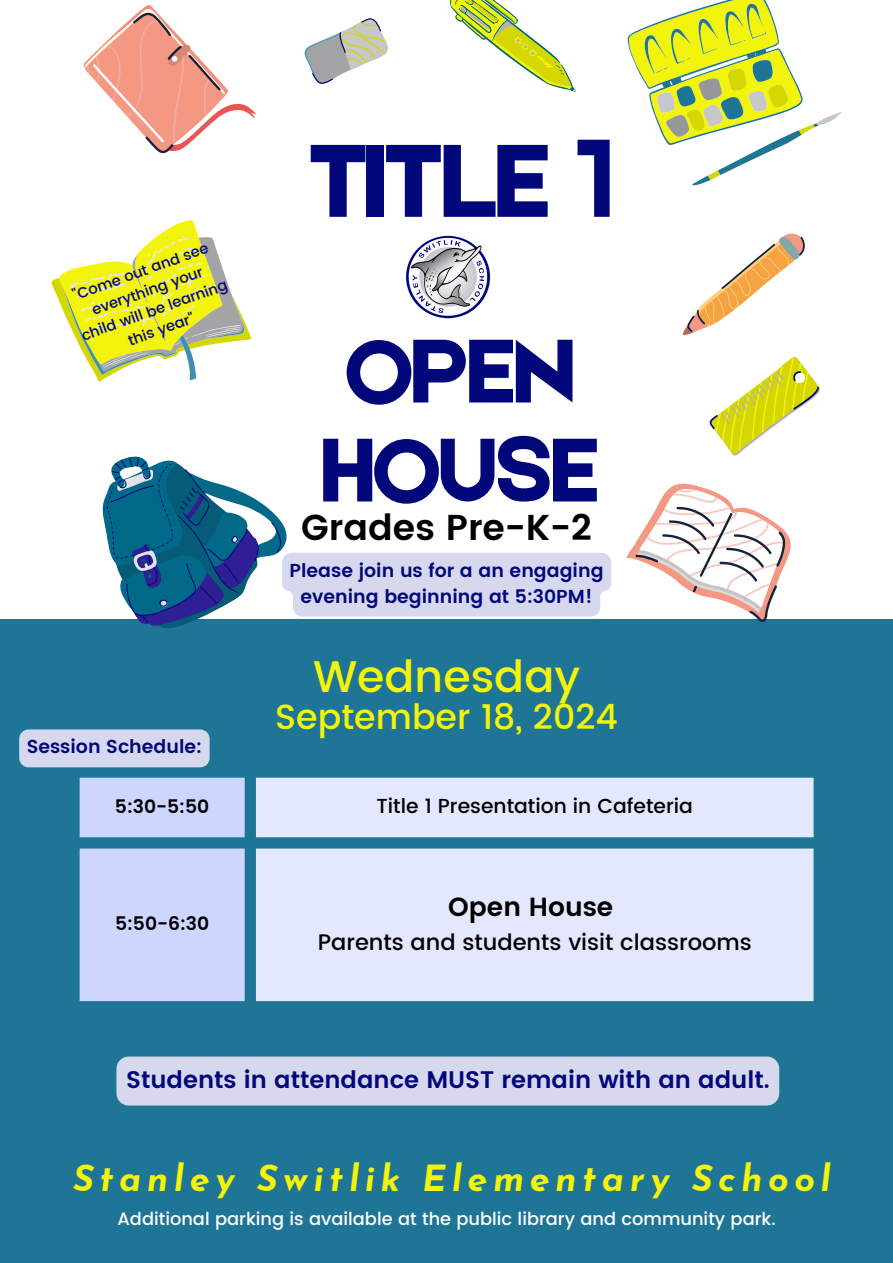
<style>
.page{position:relative;width:893px;height:1263px;background:#1f7595}
.page>*{position:absolute;margin:0;border:0;box-sizing:border-box;transform-origin:0 0}
.t1{font:110.62px "Etna";letter-spacing:-.025em;color:#02087a}
.t2{font:96.52px/99px "Etna";letter-spacing:-.025em;color:#02087a}
.t3{font:500 44.25px "Poppins";color:#f2f40b}
.t4{font:italic 700 36px "Josefin Sans";letter-spacing:.155em;color:#f2f40b}
.t5{font:600 36px "Poppins";color:#000}
.t6{font:500 34.88px "Poppins";color:#f2f40b}
.t7{font:600 26.25px "Poppins";color:#000}
.t8{font:600 24px "Poppins";color:#02087a}
.t9{font:500 22.5px "Poppins";color:#000}
.t10{font:500 20.25px "Poppins";color:#000}
.t11{font:600 18.75px/25.9px "Poppins";color:#02087a;text-align:center}
.t12{font:600 18.75px "Poppins";color:#000}
.t13{font:500 17.77px "Poppins";color:#fff}
.t14{font:500 14.7px/20.4px "Poppins";color:#02087a;text-align:center}
</style>
<div class="page">
<div style="left:0;top:0;width:893px;height:619px;background:#fff"></div>
<img style="left:406px;top:235px;width:85px;height:84px">
<svg style="left:83px;top:5px;width:173px;height:149px"></svg>
<svg style="left:52px;top:220px;width:199px;height:161px"></svg>
<svg style="left:628px;top:0;width:213px;height:185px"></svg>
<svg style="left:450px;top:0;width:126px;height:92px"></svg>
<svg style="left:626px;top:483px;width:165px;height:139px"></svg>
<svg style="left:709px;top:357px;width:111px;height:99px"></svg>
<svg style="left:304px;top:18px;width:84px;height:66px"></svg>
<svg style="left:102px;top:456px;width:185px;height:172px"></svg>
<svg style="left:682px;top:233px;width:123px;height:102px"></svg>
<div style="left:282px;top:553px;width:329px;height:63px;background:#d7d8ee"></div>
<div style="left:116px;top:1056px;width:663px;height:49px;background:#d7d8ee;border-radius:12px"></div>
<div style="left:19px;top:729px;width:191px;height:38px;background:#d7d8ee"></div>
<div style="left:80px;top:778px;width:165px;height:223px;background:#cdd6ff"></div>
<div style="left:256px;top:778px;width:557px;height:223px;background:#e3e8ff"></div>
<p class="t14" style="left:65px;top:288px;width:155px;rotate:-20deg">"Come out and see everything your child will be learning this year"</p>
<p class="t11" style="left:27px;top:734px;width:177px">Session Schedule:</p>
<p class="t1" style="left:307px;top:103px;width:307px">TITLE 1</p>
<p class="t2" style="left:320px;top:316px;width:281px">OPEN<br>HOUSE</p>
<h4 class="t5" style="left:301px;top:506px;width:292px">Grades Pre-K-2</h4>
<h1 class="t11" style="left:290px;top:557px;width:315px">Please join us for a an engaging evening beginning at 5:30PM!</h1>
<h6 class="t3" style="left:313px;top:651px;width:268px">Wednesday</h6>
<h3 class="t6" style="left:275px;top:696px;width:344px">September 18, 2024</h3>
<p class="t12" style="left:115px;top:795px;width:96px">5:30-5:50</p>
<p class="t10" style="left:376px;top:794px;width:318px">Title 1 Presentation in Cafeteria</p>
<p class="t12" style="left:115px;top:913px;width:96px">5:50-6:30</p>
<p class="t7" style="left:448px;top:892px;width:167px">Open House</p>
<h4 class="t9" style="left:318px;top:929px;width:435px">Parents and students visit classrooms</h4>
<p class="t8" style="left:126px;top:1065px;width:645px">Students in attendance MUST remain with an adult.</p>
<p class="t4" style="left:73px;top:1164px;width:759px">Stanley Switlik Elementary School</p>
<h2 class="t13" style="left:118px;top:1209px;width:659px">Additional parking is available at the public library and community park.</h2>
</div>
